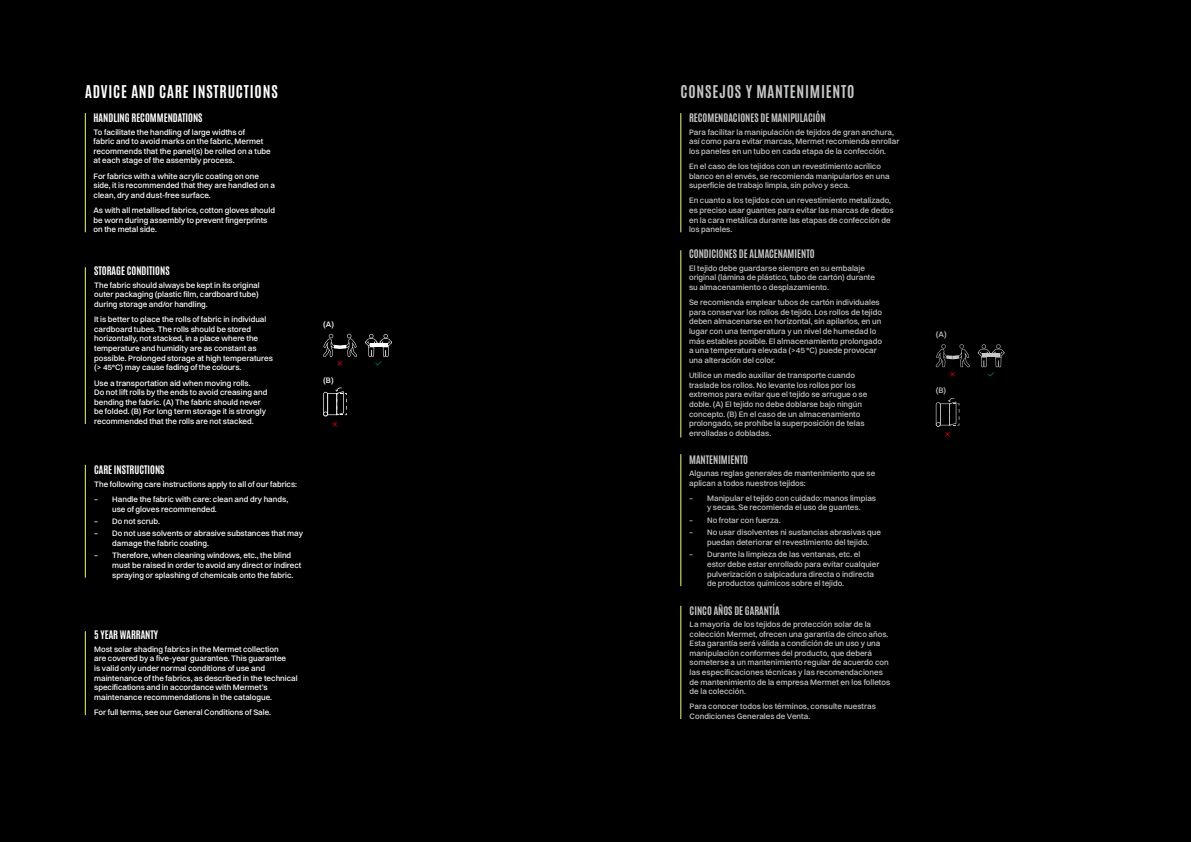
<style>
.page{position:relative;width:1191px;height:842px;background:#000}
.page>*{position:absolute;margin:0;border:0;box-sizing:border-box;transform-origin:0 0}
.t1{font:15px "Antonio";letter-spacing:.055em;color:#fff}
.t2{font:15px "Antonio";letter-spacing:.055em;color:#c5c6c6}
.t3{font:10px "Antonio";color:#c5c6c6}
.t4{font:10px "Antonio";color:#fff}
.t5{font:500 8px/9.6px "Switzer";color:#c5c6c6}
.t6{font:500 8px/9.6px "Switzer";color:#fff}
</style>
<div class="page">
<svg style="left:323px;top:387px;width:24px;height:29px"></svg>
<svg style="left:935px;top:398px;width:24px;height:29px"></svg>
<hr style="left:85px;top:113px;width:1px;height:119px;background:#e5ff78">
<hr style="left:85px;top:631px;width:1px;height:84px;background:#e5ff78">
<hr style="left:85px;top:465px;width:1px;height:113px;background:#e5ff78">
<hr style="left:85px;top:267px;width:1px;height:157px;background:#e5ff78">
<hr style="left:680px;top:113px;width:1px;height:119px;background:#e5ff78">
<hr style="left:680px;top:250px;width:1px;height:187px;background:#e5ff78">
<hr style="left:680px;top:454px;width:1px;height:132px;background:#e5ff78">
<hr style="left:680px;top:606px;width:1px;height:113px;background:#e5ff78">
<svg style="left:323px;top:334px;width:34px;height:23px"></svg>
<svg style="left:365px;top:334px;width:27px;height:23px"></svg>
<svg style="left:935px;top:344px;width:34px;height:24px"></svg>
<svg style="left:977px;top:344px;width:27px;height:24px"></svg>
<h1 class="t1" style="left:85px;top:81px;width:194px">ADVICE AND CARE INSTRUCTIONS</h1>
<p class="t4" style="left:94px;top:111px;width:110px">HANDLING RECOMMENDATIONS</p>
<p class="t6" style="left:94px;top:127px;width:179px">To facilitate the handling of large widths of<br>fabric and to avoid marks on the fabric, Mermet recommends that the panel(s) be rolled on a tube at each stage of the assembly process.</p>
<p class="t6" style="left:94px;top:171px;width:183px">For fabrics with a white acrylic coating on one side, it is recommended that they are handled on a clean, dry and dust-free surface.</p>
<p class="t6" style="left:94px;top:205px;width:183px">As with all metallised fabrics, cotton gloves should be worn during assembly to prevent fingerprints on the metal side.</p>
<p class="t4" style="left:94px;top:264px;width:77px">STORAGE CONDITIONS</p>
<p class="t6" style="left:94px;top:280px;width:167px">The fabric should always be kept in its original outer packaging (plastic film, cardboard tube) during storage and/or handling.</p>
<p class="t6" style="left:94px;top:315px;width:180px">It is better to place the rolls of fabric in individual cardboard tubes. The rolls should be stored horizontally, not stacked, in a place where the temperature and humidity are as constant as possible. Prolonged storage at high temperatures (&gt; 45°C) may cause fading of the colours.</p>
<p class="t6" style="left:94px;top:378px;width:175px">Use a transportation aid when moving rolls.<br>Do not lift rolls by the ends to avoid creasing and bending the fabric. (A) The fabric should never be folded. (B) For long term storage it is strongly recommended that the rolls are not stacked.</p>
<p class="t4" style="left:94px;top:463px;width:72px">CARE INSTRUCTIONS</p>
<p class="t6" style="left:94px;top:479px;width:204px">The following care instructions apply to all of our fabrics:</p>
<p class="t6" style="left:112px;top:494px;width:178px;text-indent:-18px">– Handle the fabric with care: clean and dry hands, use of gloves recommended.</p>
<p class="t6" style="left:94px;top:516px;width:67px">– Do not scrub.</p>
<p class="t6" style="left:112px;top:529px;width:192px;text-indent:-18px">– Do not use solvents or abrasive substances that may damage the fabric coating.</p>
<p class="t6" style="left:112px;top:551px;width:191px;text-indent:-18px">– Therefore, when cleaning windows, etc., the blind must be raised in order to avoid any direct or indirect spraying or splashing of chemicals onto the fabric.</p>
<p class="t4" style="left:94px;top:628px;width:66px">5 YEAR WARRANTY</p>
<p class="t6" style="left:94px;top:644px;width:205px">Most solar shading fabrics in the Mermet collection<br>are covered by a five-year guarantee. This guarantee<br>is valid only under normal conditions of use and maintenance of the fabrics, as described in the technical specifications and in accordance with Mermet’s maintenance recommendations in the catalogue.</p>
<p class="t6" style="left:94px;top:707px;width:178px">For full terms, see our General Conditions of Sale.</p>
<p class="t6" style="left:323px;top:319px;width:12px">(A)</p>
<p class="t6" style="left:323px;top:375px;width:12px">(B)</p>
<h1 class="t2" style="left:680px;top:81px;width:175px">CONSEJOS Y MANTENIMIENTO</h1>
<p class="t3" style="left:689px;top:111px;width:138px">RECOMENDACIONES DE MANIPULACIÓN</p>
<p class="t5" style="left:689px;top:127px;width:212px">Para facilitar la manipulación de tejidos de gran anchura, así como para evitar marcas, Mermet recomienda enrollar los paneles en un tubo en cada etapa de la confección.</p>
<p class="t5" style="left:689px;top:161px;width:202px">En el caso de los tejidos con un revestimiento acrílico blanco en el envés, se recomienda manipularlos en una superficie de trabajo limpia, sin polvo y seca.</p>
<p class="t5" style="left:689px;top:196px;width:206px">En cuanto a los tejidos con un revestimiento metalizado, es preciso usar guantes para evitar las marcas de dedos en la cara metálica durante las etapas de confección de los paneles.</p>
<p class="t3" style="left:689px;top:247px;width:127px">CONDICIONES DE ALMACENAMIENTO</p>
<p class="t5" style="left:689px;top:263px;width:187px">El tejido debe guardarse siempre en su embalaje original (lámina de plástico, tubo de cartón) durante su almacenamiento o desplazamiento.</p>
<p class="t5" style="left:689px;top:298px;width:194px">Se recomienda emplear tubos de cartón individuales para conservar los rollos de tejido. Los rollos de tejido deben almacenarse en horizontal, sin apilarlos, en un lugar con una temperatura y un nivel de humedad lo más estables posible. El almacenamiento prolongado a una temperatura elevada (&gt;45 °C) puede provocar una alteración del color.</p>
<p class="t5" style="left:689px;top:370px;width:180px">Utilice un medio auxiliar de transporte cuando traslade los rollos. No levante los rollos por los extremos para evitar que el tejido se arrugue o se doble. (A) El tejido no debe doblarse bajo ningún concepto. (B) En el caso de un almacenamiento prolongado, se prohíbe la superposición de telas enrolladas o dobladas.</p>
<p class="t3" style="left:689px;top:452px;width:60px">MANTENIMIENTO</p>
<p class="t5" style="left:689px;top:468px;width:188px">Algunas reglas generales de mantenimiento que se aplican a todos nuestros tejidos:</p>
<p class="t5" style="left:689px;top:493px;width:189px;text-align:center">– Manipular el tejido con cuidado: manos limpias y secas. Se recomienda el uso de guantes.</p>
<p class="t5" style="left:689px;top:515px;width:93px">– No frotar con fuerza.</p>
<p class="t5" style="left:707px;top:528px;width:175px;text-indent:-18px">– No usar disolventes ni sustancias abrasivas que puedan deteriorar el revestimiento del tejido.</p>
<p class="t5" style="left:707px;top:550px;width:174px;text-indent:-18px">– Durante la limpieza de las ventanas, etc. el estor debe estar enrollado para evitar cualquier pulverización o salpicadura directa o indirecta de productos químicos sobre el tejido.</p>
<p class="t3" style="left:689px;top:603px;width:91px">CINCO AÑOS DE GARANTÍA</p>
<p class="t5" style="left:689px;top:619px;width:202px">La mayoría de los tejidos de protección solar de la colección Mermet, ofrecen una garantía de cinco años.<br>Esta garantía será válida a condición de un uso y una manipulación conformes del producto, que deberá someterse a un mantenimiento regular de acuerdo con las especificaciones técnicas y las recomendaciones de mantenimiento de la empresa Mermet en los folletos de la colección.</p>
<p class="t5" style="left:689px;top:702px;width:188px">Para conocer todos los términos, consulte nuestras<br>Condiciones Generales de Venta.</p>
<p class="t5" style="left:936px;top:329px;width:12px">(A)</p>
<p class="t5" style="left:936px;top:385px;width:12px">(B)</p>
</div>
